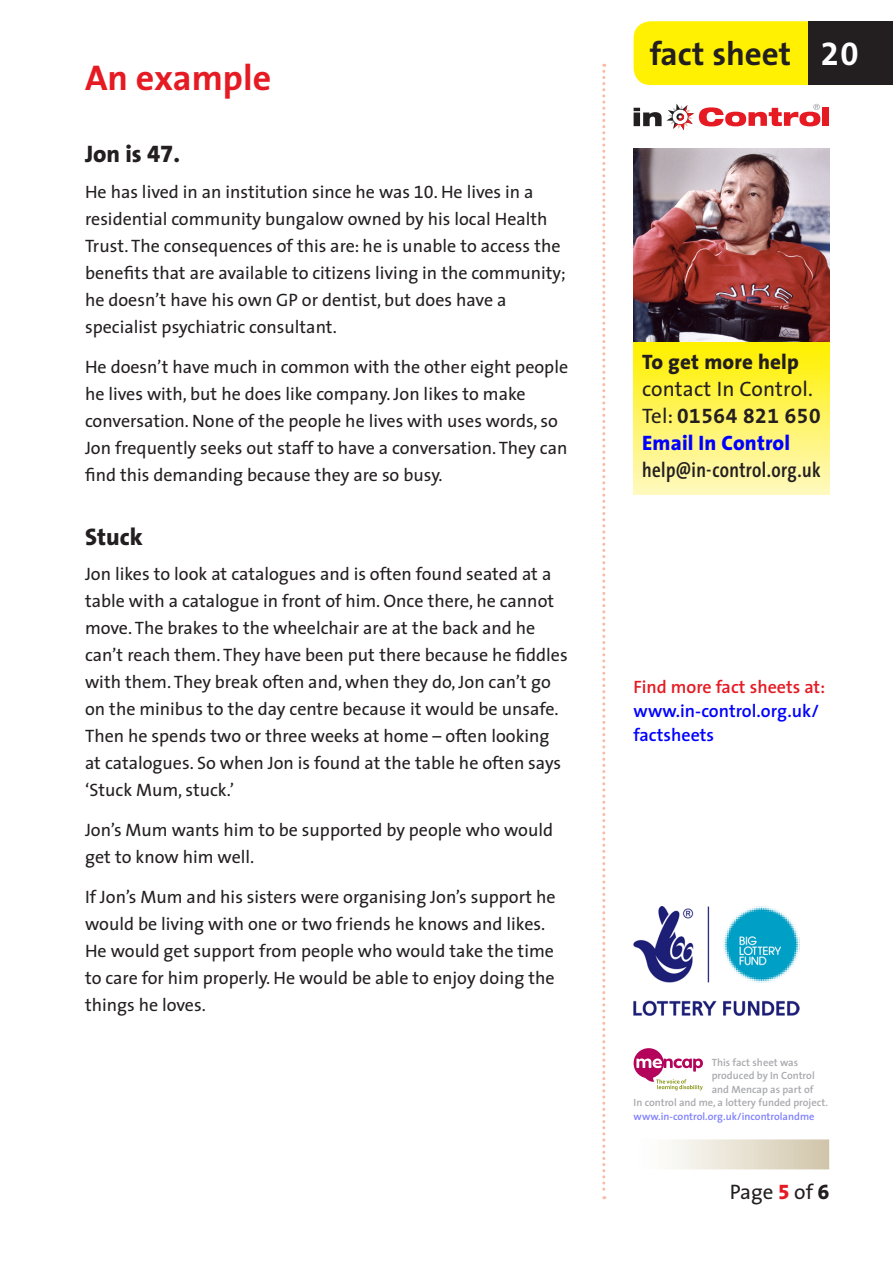
<style>
.page{position:relative;width:893px;height:1263px;background:#fff}
.page>*{position:absolute;margin:0;border:0;box-sizing:border-box;transform-origin:0 0}
.t1{font:700 36px "The Sans";color:#e51a23}
.t2{font:700 33px "The Sans";color:#231f20}
.t3{font:800 24px "The Sans";color:#231f20}
.t4{font:21px "The Sans";color:#231f20}
.t5{font:600 21px "The Sans Cd OF6";letter-spacing:.02em;color:#231f20}
.t6{font:21px "The Sans Bold Expert";letter-spacing:.03em;color:#231f20}
.t7{font:800 21px "The Sans";letter-spacing:.01em;color:#00f}
.t8{font:800 21px "The Sans";letter-spacing:.01em;color:#231f20}
.t9{font:18px/27px "The Sans";color:#231f20}
.t10{font:600 18px/24px "The Sans";color:#00f}
.t11{font:600 18px "The Sans";color:#e51a23}
.t12{font:600 10.5px "The Sans";color:#a8a9ad}
.t13{font:600 10.5px "The Sans";color:#8080ff}
.s1{font-family:"The Sans Extra Bold Expert";font-weight:400}
.s2{font-family:"The Sans Expert"}
.s3{font-family:"The Sans Bold Expert";font-weight:400;color:#fff}
.s4{font-family:"The Sans"}
.s5{font-family:"The Sans Extra Bold Expert";color:#e51a23}
.s6{font-family:"The Sans Extra Bold Expert"}
</style>
<div class="page">
<svg style="left:602px;top:64px;width:3px;height:1135px"></svg>
<div style="left:634px;top:21px;width:174px;height:64px;background:#fff101"></div>
<div style="left:650px;top:41px;width:142px;height:24px;background:#fff101"></div>
<div style="left:808px;top:21px;width:85px;height:64px;background:#231f20"></div>
<div style="left:823px;top:107px;width:6px;height:19px;background:#e51a23"></div>
<svg style="left:634px;top:104px;width:186px;height:26px"></svg>
<div style="left:634px;top:341px;width:195px;height:153px;background:linear-gradient(to bottom,#fff000,#fff8c3)"></div>
<img style="left:634px;top:149px;width:195px;height:192px">
<div style="left:634px;top:1139px;width:195px;height:30px;background:linear-gradient(to right,#fff,#d2c7ab)"></div>
<svg style="left:634px;top:1048px;width:69px;height:42px"></svg>
<img style="left:634px;top:907px;width:166px;height:109px">
<h1 class="t1" style="left:85px;top:47px;width:188px">An example</h1>
<h3 class="t3" style="left:85px;top:134px;width:97px">Jon is <span class="s1">47</span>.</h3>
<p class="t9" style="left:85px;top:178px;width:482px">He has lived in an institution since he was <span class="s2">10</span>. He lives in a residential community bungalow owned by his local Health Trust. The consequences of this are: he is unable to access the benefits that are available to citizens living in the community; he doesn’t have his own GP or dentist, but does have a specialist psychiatric consultant.</p>
<p class="t9" style="left:85px;top:353px;width:485px">He doesn’t have much in common with the other eight people he lives with, but he does like company. Jon likes to make conversation. None of the people he lives with uses words, so Jon frequently seeks out staff to have a conversation. They can find this demanding because they are so busy.</p>
<h3 class="t3" style="left:85px;top:516px;width:59px">Stuck</h3>
<p class="t9" style="left:85px;top:560px;width:484px">Jon likes to look at catalogues and is often found seated at a table with a catalogue in front of him. Once there, he cannot move. The brakes to the wheelchair are at the back and he can’t reach them. They have been put there because he fiddles with them. They break often and, when they do, Jon can’t go on the minibus to the day centre because it would be unsafe.<br>Then he spends two or three weeks at home – often looking at catalogues. So when Jon is found at the table he often says ‘Stuck Mum, stuck.’</p>
<p class="t9" style="left:85px;top:816px;width:470px">Jon’s Mum wants him to be supported by people who would get to know him well.</p>
<p class="t9" style="left:85px;top:883px;width:472px">If Jon’s Mum and his sisters were organising Jon’s support he would be living with one or two friends he knows and likes.<br>He would get support from people who would take the time to care for him properly. He would be able to enjoy doing the things he loves.</p>
<h2 class="t2" style="left:650px;top:26px;width:210px">fact sheet <span class="s3">20</span></h2>
<p class="t8" style="left:642px;top:344px;width:158px">To get more help</p>
<p class="t4" style="left:642px;top:372px;width:172px">contact In Control.</p>
<p class="t6" style="left:642px;top:399px;width:180px"><span class="s4">Tel:</span> 01564 821 650</p>
<p class="t7" style="left:642px;top:425px;width:150px">Email In Control</p>
<p class="t5" style="left:642px;top:460px;width:180px">help@in-control.org.uk</p>
<p class="t11" style="left:634px;top:672px;width:193px">Find more fact sheets at:</p>
<p class="t10" style="left:634px;top:699px;width:187px">www.in-control.org.uk/ factsheets</p>
<p class="t12" style="left:712px;top:1053px;width:88px">This fact sheet was</p>
<p class="t12" style="left:712px;top:1067px;width:105px">produced by In Control</p>
<p class="t12" style="left:712px;top:1080px;width:103px">and Mencap as part of</p>
<p class="t12" style="left:634px;top:1094px;width:196px">In control and me, a lottery funded project.</p>
<p class="t13" style="left:634px;top:1107px;width:182px">www.in-control.org.uk/incontrolandme</p>
<p class="t4" style="left:730px;top:1174px;width:101px">Page <span class="s5">5</span> of <span class="s6">6</span></p>
</div>
